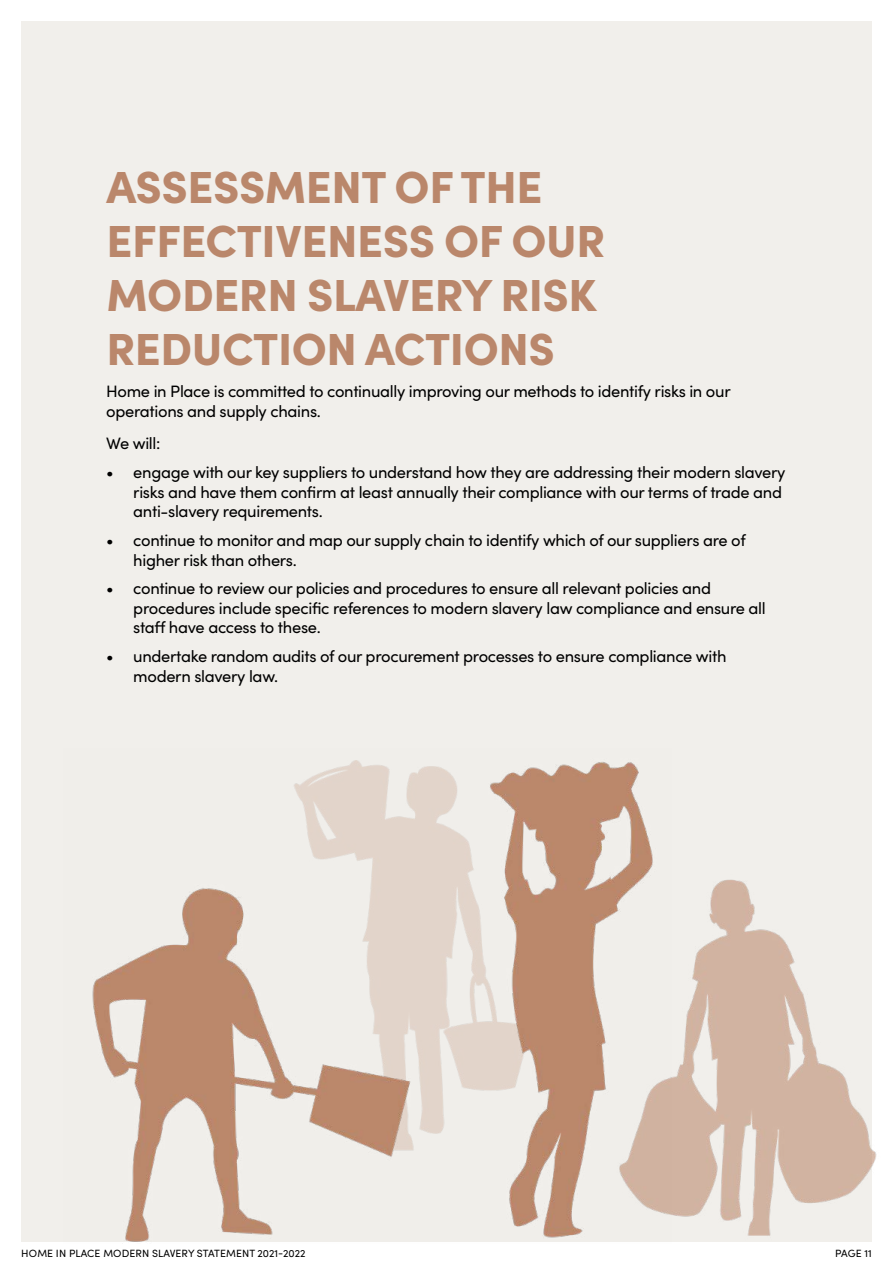
<style>
.page{position:relative;width:893px;height:1263px;background:#fff}
.page>*{position:absolute;margin:0;border:0;box-sizing:border-box;transform-origin:0 0}
.t1{font:900 45px/54px "Sofia Pro";letter-spacing:-.01em;color:#ba876b}
.t2{font:16.5px/19.8px "Sofia Pro";letter-spacing:-.02em;color:#000}
.t3{font:10.5px "Sofia Pro";letter-spacing:.01em;color:#000}
</style>
<div class="page">
<div style="left:21px;top:21px;width:851px;height:1221px;background:#f1efeb"></div>
<img style="left:672px;top:879px;width:205px;height:357px">
<img style="left:92px;top:760px;width:580px;height:482px">
<h1 class="t1" style="left:107px;top:156px;width:500px">ASSESSMENT OF THE<br>EFFECTIVENESS OF OUR<br>MODERN SLAVERY RISK<br>REDUCTION ACTIONS</h1>
<p class="t2" style="left:106px;top:380px;width:626px">Home in Place is committed to continually improving our methods to identify risks in our operations and supply chains.</p>
<p class="t2" style="left:106px;top:433px;width:56px">We will:</p>
<p class="t2" style="left:133px;top:461px;width:654px;text-indent:-27px">• engage with our key suppliers to understand how they are addressing their modern slavery risks and have them confirm at least annually their compliance with our terms of trade and anti-slavery requirements.</p>
<p class="t2" style="left:133px;top:529px;width:614px;text-indent:-27px">• continue to monitor and map our supply chain to identify which of our suppliers are of higher risk than others.</p>
<p class="t2" style="left:133px;top:577px;width:634px;text-indent:-27px">• continue to review our policies and procedures to ensure all relevant policies and procedures include specific references to modern slavery law compliance and ensure all staff have access to these.</p>
<p class="t2" style="left:133px;top:645px;width:595px;text-indent:-27px">• undertake random audits of our procurement processes to ensure compliance with modern slavery law.</p>
<p class="t3" style="left:21px;top:1246px;width:286px">HOME IN PLACE MODERN SLAVERY STATEMENT 2021-2022</p>
<p class="t3" style="left:835px;top:1246px;width:38px">PAGE 11</p>
</div>
